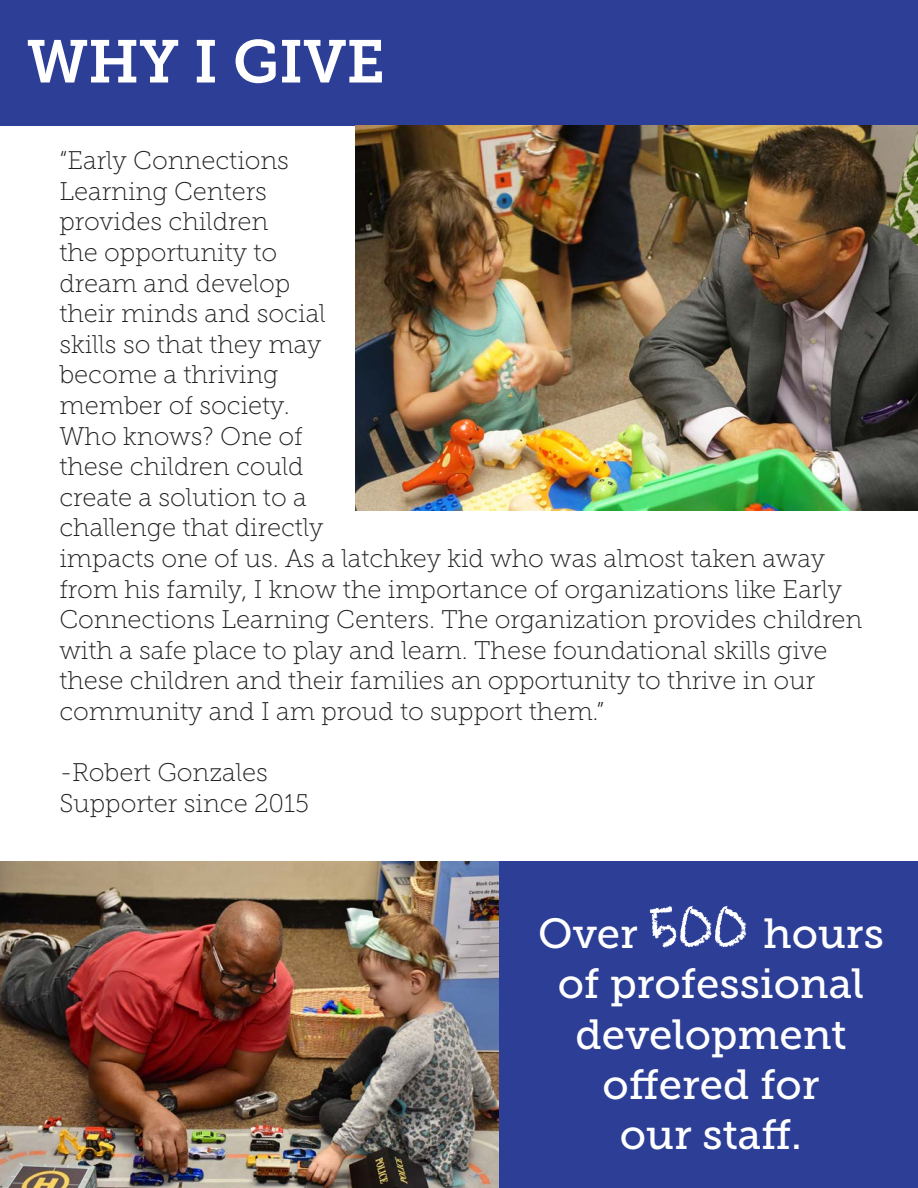
<style>
.page{position:relative;width:918px;height:1188px;background:#fff}
.page>*{position:absolute;margin:0;border:0;box-sizing:border-box;transform-origin:0 0}
.t1{font:60px "Museo Slab 700";color:#fff}
.t2{font:42px/50.4px "Museo Slab 500";color:#fff;text-align:center}
.t3{font:25.5px/30.6px "Museo Slab 100";color:#231f20}
.s1{font-family:"Crayon Alphabet";font-size:54px}
</style>
<div class="page">
<div style="left:0;top:0;width:918px;height:125px;background:#2d3e96"></div>
<img style="left:355px;top:125px;width:563px;height:385px">
<img style="left:0;top:862px;width:500px;height:326px">
<div style="left:500px;top:862px;width:418px;height:326px;background:#2d3e96"></div>
<p class="t1" style="left:27px;top:28px;width:359px">WHY I GIVE</p>
<p class="t3" style="left:59px;top:145px;width:805px">“Early Connections<br>Learning Centers<br>provides children<br>the opportunity to<br>dream and develop<br>their minds and social<br>skills so that they may<br>become a thriving<br>member of society.<br>Who knows? One of<br>these children could<br>create a solution to a<br>challenge that directly<br>impacts one of us. As a latchkey kid who was almost taken away from his family, I know the importance of organizations like Early<br>Connections Learning Centers. The organization provides children with a safe place to play and learn. These foundational skills give these children and their families an opportunity to thrive in our community and I am proud to support them.”</p>
<p class="t3" style="left:59px;top:757px;width:210px">-Robert Gonzales</p>
<p class="t3" style="left:59px;top:788px;width:251px">Supporter since 2015</p>
<p class="t2" style="left:538px;top:908px;width:347px">Over <span class="s1">500</span> hours of professional development offered for</p>
<p class="t2" style="left:620px;top:1110px;width:184px">our staff.</p>
</div>
